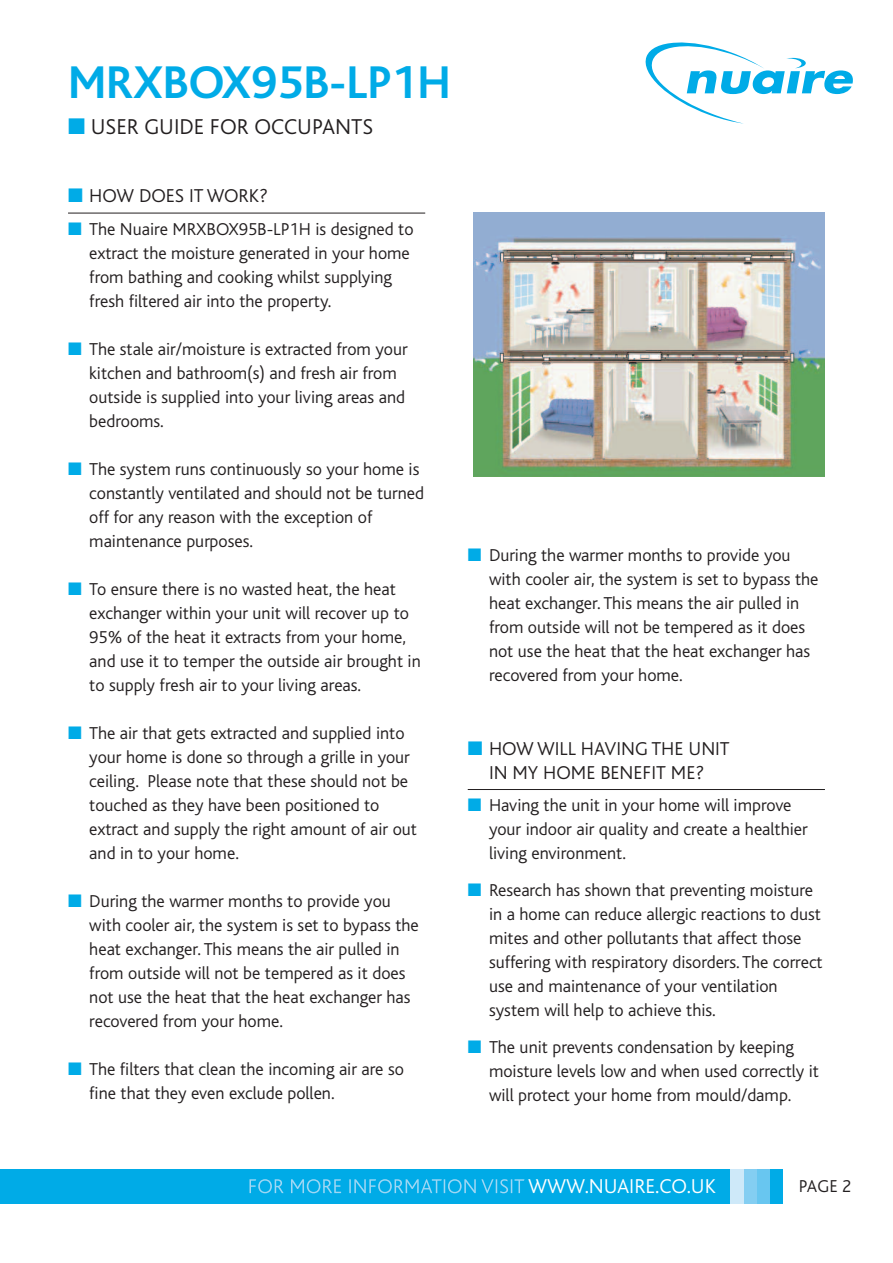
<style>
.page{position:relative;width:893px;height:1263px;background:#fff}
.page>*{position:absolute;margin:0;border:0;box-sizing:border-box;transform-origin:0 0}
.t1{font:700 48px "Bliss";color:#00abe7}
.t2{font:300 22.5px "Bliss";color:#231f20}
.t3{font:300 21px "Bliss";color:#fff}
.t4{font:300 19.5px/24px "Bliss";color:#231f20;text-align:center}
.t5{font:300 18px/24px "Bliss";color:#231f20}
.s1{color:#00abe7}
</style>
<div class="page">
<svg style="left:646px;top:43px;width:207px;height:81px"></svg>
<hr style="left:68px;top:213px;width:357px;height:1px;background:#231f20">
<hr style="left:468px;top:789px;width:357px;height:1px;background:#231f20">
<img style="left:473px;top:212px;width:352px;height:265px">
<div style="left:0;top:1169px;width:730px;height:35px;background:#00abe7"></div>
<div style="left:769px;top:1169px;width:13px;height:35px;background:#00abe7"></div>
<div style="left:756px;top:1169px;width:13px;height:35px;background:#68c6f0"></div>
<div style="left:743px;top:1169px;width:13px;height:35px;background:#84cef2"></div>
<div style="left:730px;top:1169px;width:13px;height:35px;background:#cee9f9"></div>
<svg style="left:249px;top:1179px;width:213px;height:14px"></svg>
<h1 class="t1" style="left:68px;top:66px;width:384px">MRXBOX95B-LP1H</h1>
<p class="t2" style="left:68px;top:120px;width:307px"><span class="s1">■</span> USER GUIDE FOR OCCUPANTS</p>
<p class="t4" style="left:68px;top:186px;width:202px"><span class="s1">■</span> HOW DOES IT WORK?</p>
<p class="t5" style="left:89px;top:218px;width:326px;text-indent:-21px"><span class="s1">■</span> The Nuaire MRXBOX95B-LP1H is designed to extract the moisture generated in your home from bathing and cooking whilst supplying fresh filtered air into the property.</p>
<p class="t5" style="left:89px;top:338px;width:320px;text-indent:-21px"><span class="s1">■</span> The stale air/moisture is extracted from your kitchen and bathroom(s) and fresh air from outside is supplied into your living areas and bedrooms.</p>
<p class="t5" style="left:89px;top:458px;width:336px;text-indent:-21px"><span class="s1">■</span> The system runs continuously so your home is constantly ventilated and should not be turned off for any reason with the exception of maintenance purposes.</p>
<p class="t5" style="left:89px;top:578px;width:333px;text-indent:-21px"><span class="s1">■</span> To ensure there is no wasted heat, the heat exchanger within your unit will recover up to 95% of the heat it extracts from your home, and use it to temper the outside air brought in to supply fresh air to your living areas.</p>
<p class="t5" style="left:89px;top:722px;width:329px;text-indent:-21px"><span class="s1">■</span> The air that gets extracted and supplied into your home is done so through a grille in your ceiling. Please note that these should not be touched as they have been positioned to extract and supply the right amount of air out and in to your home.</p>
<p class="t5" style="left:89px;top:890px;width:331px;text-indent:-21px"><span class="s1">■</span> During the warmer months to provide you with cooler air, the system is set to bypass the heat exchanger. This means the air pulled in from outside will not be tempered as it does not use the heat that the heat exchanger has recovered from your home.</p>
<p class="t5" style="left:89px;top:1058px;width:316px;text-indent:-21px"><span class="s1">■</span> The filters that clean the incoming air are so fine that they even exclude pollen.</p>
<p class="t5" style="left:489px;top:545px;width:331px;text-indent:-21px"><span class="s1">■</span> During the warmer months to provide you with cooler air, the system is set to bypass the heat exchanger. This means the air pulled in from outside will not be tempered as it does not use the heat that the heat exchanger has recovered from your home.</p>
<p class="t4" style="left:468px;top:738px;width:263px"><span class="s1">■</span> HOW WILL HAVING THE UNIT<br>IN MY HOME BENEFIT ME?</p>
<p class="t5" style="left:489px;top:795px;width:320px;text-indent:-21px"><span class="s1">■</span> Having the unit in your home will improve your indoor air quality and create a healthier living environment.</p>
<p class="t5" style="left:489px;top:880px;width:335px;text-indent:-21px"><span class="s1">■</span> Research has shown that preventing moisture in a home can reduce allergic reactions to dust mites and other pollutants that affect those suffering with respiratory disorders. The correct use and maintenance of your ventilation system will help to achieve this.</p>
<p class="t5" style="left:489px;top:1036px;width:332px;text-indent:-21px"><span class="s1">■</span> The unit prevents condensation by keeping moisture levels low and when used correctly it will protect your home from mould/damp.</p>
<p class="t3" style="left:528px;top:1179px;width:189px">WWW.NUAIRE.CO.UK</p>
<p class="t5" style="left:799px;top:1175px;width:54px">PAGE 2</p>
</div>
